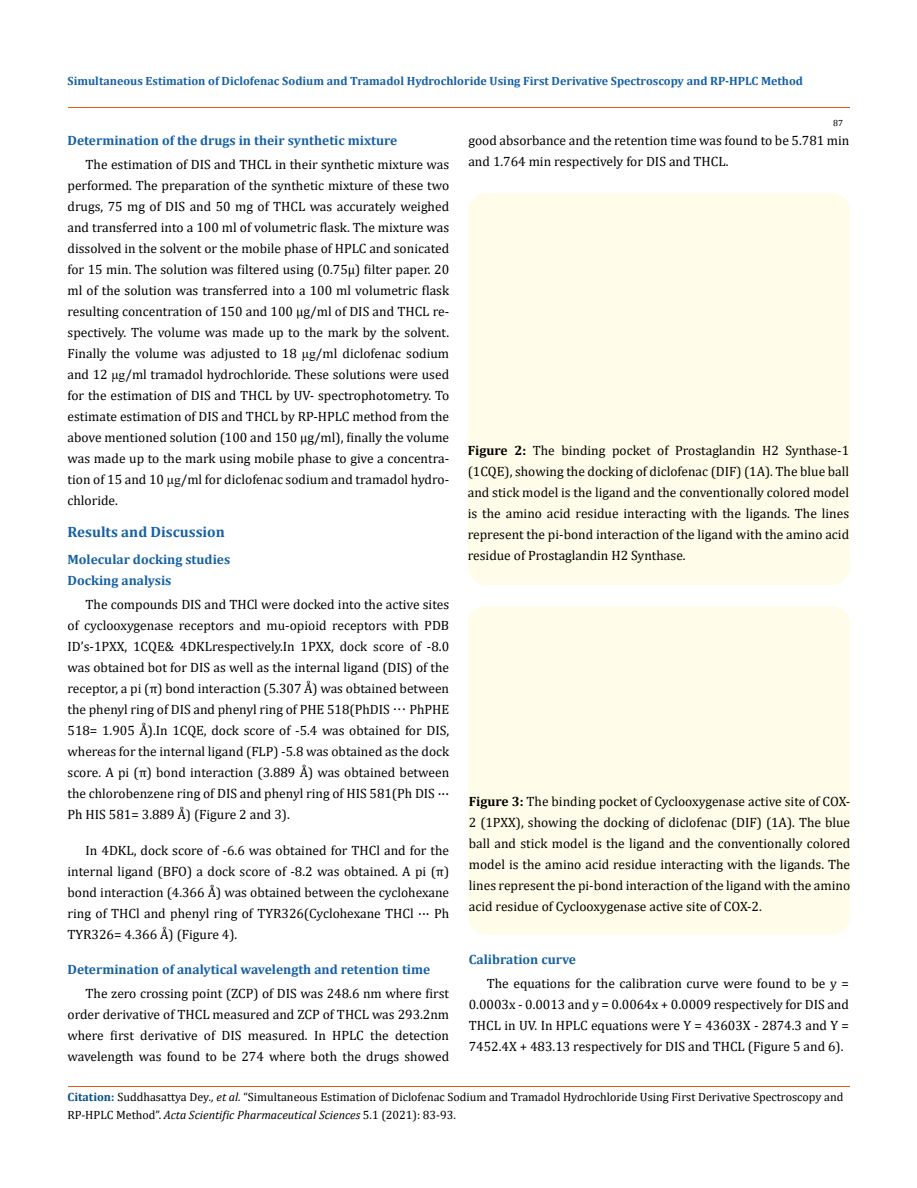
<style>
.page{position:relative;width:917px;height:1188px;background:#fff}
.page>*{position:absolute;margin:0;border:0;box-sizing:border-box;transform-origin:0 0}
.t1{font:700 15px "Cambria";color:#1560a6}
.t2{font:13.5px/21px "Cambria";color:#000;text-align:justify}
.t3{font:700 13.5px/21px "Cambria";color:#1560a6}
.t4{font:12px/18px "Cambria";color:#000}
.t5{font:700 12px "Cambria";color:#1560a6}
.t6{font:9px "Cambria";color:#000}
.s1{font-family:"Times New Roman"}
.s2{font-family:"Times New Roman";font-weight:700}
.s3{font-weight:700}
.s4{font-weight:700;color:#035089}
.s5{font-style:italic}
</style>
<div class="page">
<div style="left:468px;top:193px;width:382px;height:392px;background:#fffde9;border-radius:18px"></div>
<div style="left:468px;top:606px;width:382px;height:328px;background:#fffde9;border-radius:18px"></div>
<hr style="left:68px;top:108px;width:781px;height:1px;background:#e05d1a">
<hr style="left:68px;top:1086px;width:781px;height:1px;background:#e05d1a">
<p class="t5" style="left:68px;top:73px;width:737px">Simultaneous Estimation of Diclofenac Sodium and Tramadol Hydrochloride Using First Derivative Spectroscopy and RP-HPLC Method</p>
<p class="t6" style="left:833px;top:118px;width:11px">87</p>
<p class="t3" style="left:68px;top:130px;width:331px">Determination of the drugs in their synthetic mixture</p>
<p class="t2" style="left:67px;top:154px;width:383px;text-indent:18px">The estimation of DIS and THCL in their synthetic mixture was performed. The preparation of the synthetic mixture of these two drugs, 75 mg of DIS and 50 mg of THCL was accurately weighed and transferred into a 100 ml of volumetric flask. The mixture was dissolved in the solvent or the mobile phase of HPLC and sonicated for 15 min. The solution was filtered using (0.75μ) filter paper. 20 ml of the solution was transferred into a 100 ml volumetric flask resulting concentration of 150 and 100 µg/ml of DIS and THCL re&shy;spectively. The volume was made up to the mark by the solvent.<br>Finally the volume was adjusted to 18 <span class="s1">μg</span>/ml diclofenac sodium and 12 <span class="s1">μg</span>/ml tramadol hydrochloride. These solutions were used for the estimation of DIS and THCL by UV- spectrophotometry. To estimate estimation of DIS and THCL by RP-HPLC method from the above mentioned solution (100 and 150 µg/ml), finally the volume was made up to the mark using mobile phase to give a concentra&shy;tion of 15 and 10 <span class="s1">μg</span>/ml for diclofenac sodium and tramadol hydro&shy;chloride.</p>
<p class="t1" style="left:68px;top:521px;width:159px">Results and Discussion</p>
<p class="t3" style="left:68px;top:548px;width:164px">Molecular docking studies<br>Docking analysis</p>
<p class="t2" style="left:68px;top:594px;width:383px;text-indent:18px">The compounds DIS and THCl were docked into the active sites of cyclooxygenase receptors and mu-opioid receptors with PDB ID’s-1PXX, 1CQE&amp; 4DKLrespectively.In 1PXX, dock score of -8.0 was obtained bot for DIS as well as the internal ligand (DIS) of the receptor, a pi (π) bond interaction (5.307 Å) was obtained between the phenyl ring of DIS and phenyl ring of PHE 518(PhDIS <span class="s2">···</span> PhPHE 518= 1.905 Å).In 1CQE, dock score of -5.4 was obtained for DIS, whereas for the internal ligand (FLP) -5.8 was obtained as the dock score. A pi (π) bond interaction (3.889 Å) was obtained between the chlorobenzene ring of DIS and phenyl ring of HIS 581(Ph DIS ··· Ph HIS 581= 3.889 Å) (Figure 2 and 3).</p>
<p class="t2" style="left:68px;top:840px;width:383px;text-indent:18px">In 4DKL, dock score of -6.6 was obtained for THCl and for the internal ligand (BFO) a dock score of -8.2 was obtained. A pi (π) bond interaction (4.366 Å) was obtained between the cyclohexane ring of THCl and phenyl ring of TYR326(Cyclohexane THCl ··· Ph TYR326= 4.366 Å) (Figure 4).</p>
<p class="t3" style="left:68px;top:959px;width:364px">Determination of analytical wavelength and retention time</p>
<p class="t2" style="left:68px;top:983px;width:383px;text-indent:18px">The zero crossing point (ZCP) of DIS was 248.6 nm where first order derivative of THCL measured and ZCP of THCL was 293.2nm where first derivative of DIS measured. In HPLC the detection wavelength was found to be 274 where both the drugs showed</p>
<p class="t2" style="left:468px;top:130px;width:382px">good absorbance and the retention time was found to be 5.781 min and 1.764 min respectively for DIS and THCL.</p>
<p class="t2" style="left:468px;top:440px;width:383px"><span class="s3">Figure 2:</span> The binding pocket of Prostaglandin H2 Synthase-1 (1CQE), showing the docking of diclofenac (DIF) (1A). The blue ball and stick model is the ligand and the conventionally colored model is the amino acid residue interacting with the ligands. The lines represent the pi-bond interaction of the ligand with the amino acid residue of Prostaglandin H2 Synthase.</p>
<p class="t2" style="left:469px;top:791px;width:383px"><span class="s3">Figure 3:</span> The binding pocket of Cyclooxygenase active site of COX-2 (1PXX), showing the docking of diclofenac (DIF) (1A). The blue ball and stick model is the ligand and the conventionally colored model is the amino acid residue interacting with the ligands. The lines represent the pi-bond interaction of the ligand with the amino acid residue of Cyclooxygenase active site of COX-2.</p>
<p class="t3" style="left:469px;top:948px;width:109px">Calibration curve</p>
<p class="t2" style="left:469px;top:972px;width:381px;text-indent:18px">The equations for the calibration curve were found to be y = 0.0003x - 0.0013 and y = 0.0064x + 0.0009 respectively for DIS and THCL in UV. In HPLC equations were Y = 43603X - 2874.3 and Y = 7452.4X + 483.13 respectively for DIS and THCL (Figure 5 and 6).</p>
<p class="t4" style="left:68px;top:1088px;width:777px"><span class="s4">Citation:</span> Suddhasattya Dey<span class="s5">., et al.</span> “Simultaneous Estimation of Diclofenac Sodium and Tramadol Hydrochloride Using First Derivative Spectroscopy and<br>RP-HPLC Method”. <span class="s5">Acta Scientific Pharmaceutical Sciences</span> 5.1 (2021): 83-93.</p>
</div>
